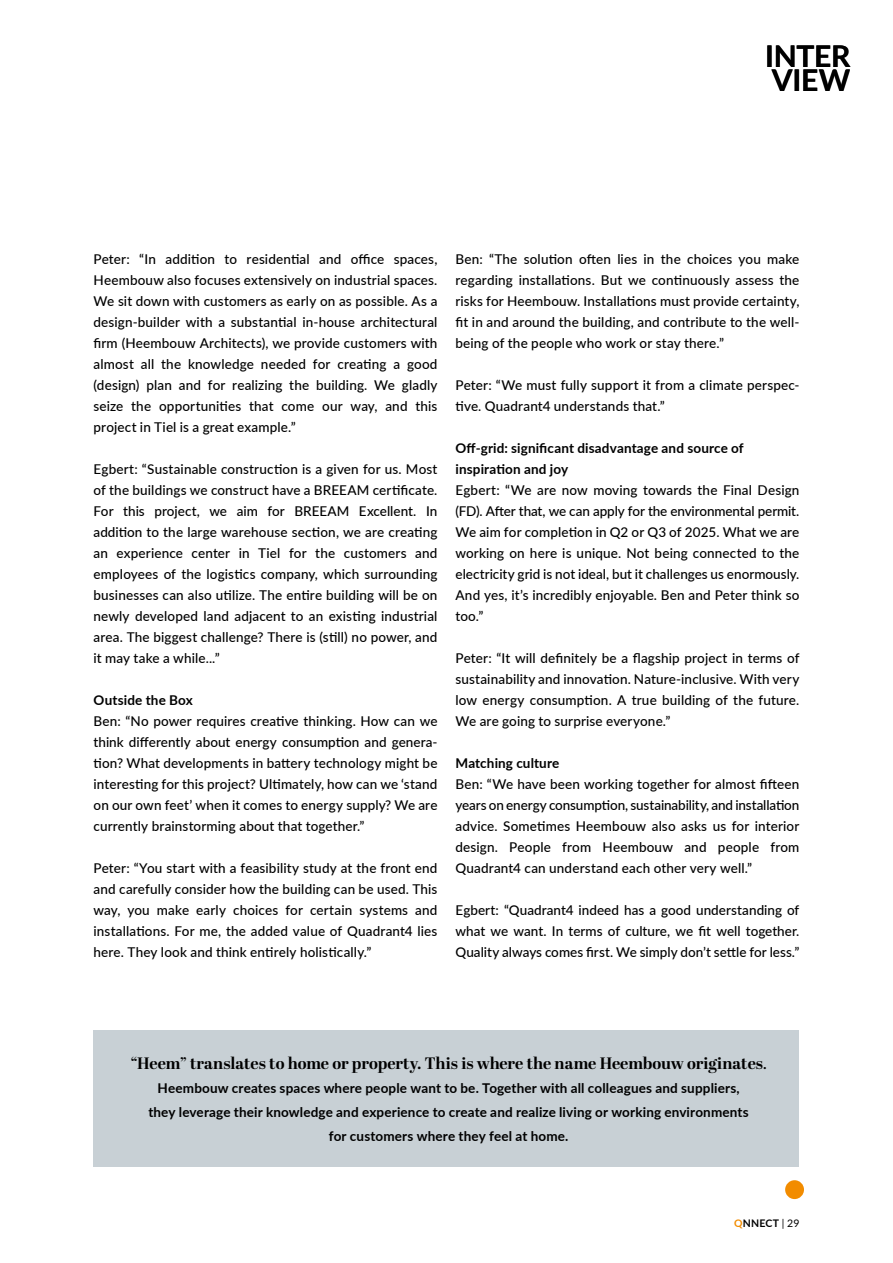
<style>
.page{position:relative;width:893px;height:1263px;background:#fff}
.page>*{position:absolute;margin:0;border:0;box-sizing:border-box;transform-origin:0 0}
.t1{font:700 30px/24px "Lato";letter-spacing:-.005em;color:#000}
.t2{font:700 16.5px "Abril Display";color:#000}
.t3{font:500 13.5px/21px "Lato";letter-spacing:.01em;color:#000;text-align:justify}
.t4{font:700 13.5px/24px "Lato";letter-spacing:.01em;color:#000}
.t5{font:700 10.5px "Lato";letter-spacing:.02em;color:#000}
.s1{font-size:13.5px}
.s2{color:#f28c00}
.s3{font-weight:400}
</style>
<div class="page">
<div style="left:94px;top:1030px;width:705px;height:137px;background:#c8d0d5"></div>
<div style="left:785px;top:1180px;width:19px;height:19px;background:#f28c00;border-radius:50%"></div>
<h1 class="t1" style="left:765px;top:42px;width:87px">INTER<br>VIEW</h1>
<p class="t3" style="left:94px;top:248px;width:345px">Peter: “In addition to residential and office spaces, Heembouw also focuses extensively on industrial spaces.<br>We sit down with customers as early on as possible. As a design-builder with a substantial in-house architectural firm (Heembouw Architects), we provide customers with almost all the knowledge needed for creating a good (design) plan and for realizing the building. We gladly seize the opportunities that come our way, and this project in Tiel is a great example.”</p>
<p class="t3" style="left:94px;top:458px;width:345px">Egbert: “Sustainable construction is a given for us. Most of the buildings we construct have a BREEAM certificate.<br>For this project, we aim for BREEAM Excellent. In addition to the large warehouse section, we are creating an experience center in Tiel for the customers and employees of the logistics company, which surrounding businesses can also utilize. The entire building will be on newly developed land adjacent to an existing industrial area. The biggest challenge? There is (still) no power, and it may take a while...”</p>
<p class="t4" style="left:94px;top:688px;width:101px">Outside the Box</p>
<p class="t3" style="left:94px;top:710px;width:345px">Ben: “No power requires creative thinking. How can we think differently about energy consumption and genera&shy;tion? What developments in battery technology might be interesting for this project? Ultimately, how can we ‘stand on our own feet’ when it comes to energy supply? We are currently brainstorming about that together.”</p>
<p class="t3" style="left:94px;top:857px;width:345px">Peter: “You start with a feasibility study at the front end and carefully consider how the building can be used. This way, you make early choices for certain systems and installations. For me, the added value of Quadrant4 lies here. They look and think entirely holistically.”</p>
<p class="t3" style="left:455px;top:248px;width:345px">Ben: “The solution often lies in the choices you make regarding installations. But we continuously assess the risks for Heembouw. Installations must provide certainty, fit in and around the building, and contribute to the well&shy;being of the people who work or stay there.”</p>
<p class="t3" style="left:455px;top:374px;width:345px">Peter: “We must fully support it from a climate perspec&shy;tive. Quadrant4 understands that.”</p>
<p class="t4" style="left:455px;top:437px;width:290px;line-height:21px">Off-grid: significant disadvantage and source of inspiration and joy</p>
<p class="t3" style="left:455px;top:479px;width:345px">Egbert: “We are now moving towards the Final Design (FD). After that, we can apply for the environmental permit.<br>We aim for completion in Q2 or Q3 of 2025. What we are working on here is unique. Not being connected to the electricity grid is not ideal, but it challenges us enormously.<br>And yes, it’s incredibly enjoyable. Ben and Peter think so too.”</p>
<p class="t3" style="left:455px;top:647px;width:345px">Peter: “It will definitely be a flagship project in terms of sustainability and innovation. Nature-inclusive. With very low energy consumption. A true building of the future.<br>We are going to surprise everyone.”</p>
<p class="t4" style="left:455px;top:751px;width:105px">Matching culture</p>
<p class="t3" style="left:455px;top:773px;width:345px">Ben: “We have been working together for almost fifteen years on energy consumption, sustainability, and installation advice. Sometimes Heembouw also asks us for interior design. People from Heembouw and people from Quadrant4 can understand each other very well.”</p>
<p class="t3" style="left:455px;top:899px;width:345px">Egbert: “Quadrant4 indeed has a good understanding of what we want. In terms of culture, we fit well together.<br>Quality always comes first. We simply don’t settle for less.”</p>
<p class="t2" style="left:130px;top:1051px;width:638px">“Heem” translates to home or property. This is where the name Heembouw originates<span class="s1">.</span></p>
<p class="t4" style="left:148px;top:1075px;width:602px;text-align:center">Heembouw creates spaces where people want to be. Together with all colleagues and suppliers, they leverage their knowledge and experience to create and realize living or working environments for customers where they feel at home.</p>
<p class="t5" style="left:734px;top:1215px;width:67px"><span class="s2">Q</span>NNECT <span class="s3">| 29</span></p>
</div>
